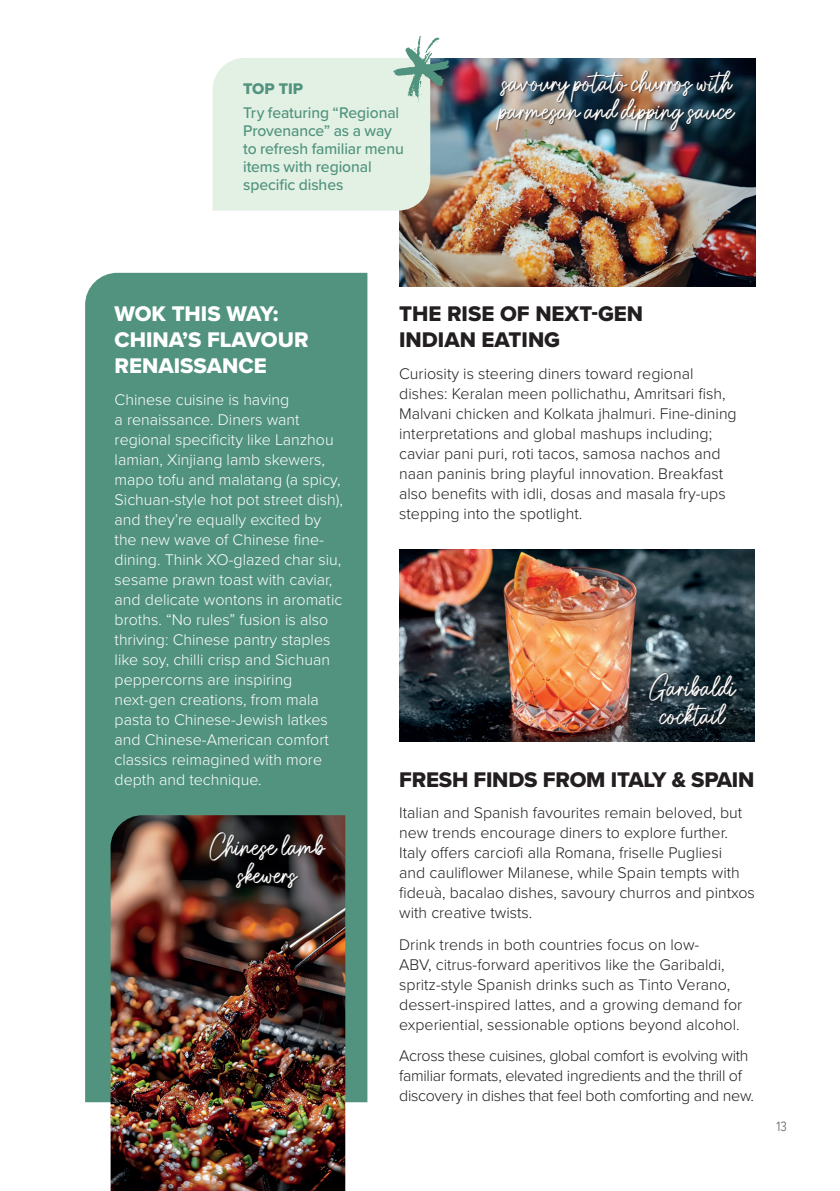
<style>
.page{position:relative;width:840px;height:1191px;background:#fff}
.page>*{position:absolute;margin:0;border:0;box-sizing:border-box;transform-origin:0 0}
.Sub_Header_1{font:22px/26px "Proxima Nova Extrabld";letter-spacing:-.005em;color:#231f20}
.Sub_Header_2{font:22px/26px "Proxima Nova Extrabld";color:#fff}
.Sub_Header_1-2{font:20px/28px "Gatteway Signature";color:#fff;text-align:center}
.Sub_Header_1-3{font:300 16px/20px "Proxima Nova";color:#231f20}
.Sub_Header_1-4{font:300 16px/20px "Proxima Nova";color:#fff}
.Sub_Header_1-5{font:300 16px/20px "Proxima Nova";letter-spacing:-.02em;color:#231f20}
.t1{font:500 16px/18px "Proxima Nova";letter-spacing:-.005em;color:#51937e}
.t2{font:16px "Proxima Nova Extrabld";color:#51937e}
.t3{font:300 14px "Proxima Nova Cond";color:#57585a}
</style>
<div class="page">
<div style="left:85px;top:273px;width:282px;height:829px;background:#51937e"></div>
<img style="left:110px;top:815px;width:235px;height:376px">
<img style="left:399px;top:58px;width:355px;height:229px">
<svg style="left:212px;top:36px;width:237px;height:175px;background:#dbe8de"></svg>
<div style="left:495px;top:71px;width:242px;height:62px;background:#231f20;opacity:.75"></div>
<div style="left:209px;top:831px;width:119px;height:58px;background:#231f20;opacity:.75"></div>
<img style="left:399px;top:549px;width:355px;height:193px">
<div style="left:649px;top:673px;width:89px;height:56px;background:#231f20;opacity:.75"></div>
<p class="t2" style="left:243px;top:77px;width:62px">TOP TIP</p>
<p class="t1" style="left:243px;top:103px;width:162px">Try featuring “Regional<br>Provenance” as a way to refresh familiar menu items with regional specific dishes</p>
<p class="Sub_Header_1-2" style="left:499px;top:71px;width:236px;text-align:left">savoury potato churros with parmesan and dipping sauce</p>
<p class="Sub_Header_2" style="left:114px;top:301px;width:195px">WOK THIS WAY:<br>CHINA’S FLAVOUR<br>RENAISSANCE</p>
<p class="Sub_Header_1-4" style="left:114px;top:388px;width:230px">Chinese cuisine is having<br>a renaissance. Diners want regional specificity like Lanzhou lamian, Xinjiang lamb skewers, mapo tofu and malatang (a spicy,<br>Sichuan-style hot pot street dish), and they’re equally excited by the new wave of Chinese fine&shy;dining. Think XO-glazed char siu, sesame prawn toast with caviar, and delicate wontons in aromatic broths. “No rules” fusion is also thriving: Chinese pantry staples like soy, chilli crisp and Sichuan peppercorns are inspiring next-gen creations, from mala pasta to Chinese-Jewish latkes and Chinese-American comfort classics reimagined with more depth and technique.</p>
<p class="Sub_Header_1-2" style="left:209px;top:833px;width:117px">Chinese lamb skewers</p>
<p class="Sub_Header_1" style="left:399px;top:301px;width:245px">THE RISE OF NEXT-GEN<br>INDIAN EATING</p>
<p class="Sub_Header_1-3" style="left:399px;top:362px;width:339px">Curiosity is steering diners toward regional dishes: Keralan meen pollichathu, Amritsari fish, Malvani chicken and Kolkata jhalmuri. Fine-dining interpretations and global mashups including; caviar pani puri, roti tacos, samosa nachos and naan paninis bring playful innovation. Breakfast also benefits with idli, dosas and masala fry-ups stepping into the spotlight.</p>
<p class="Sub_Header_1-2" style="left:649px;top:675px;width:87px">Garibaldi cocktail</p>
<p class="Sub_Header_1" style="left:399px;top:766px;width:356px">FRESH FINDS FROM ITALY &amp; SPAIN</p>
<p class="Sub_Header_1-3" style="left:399px;top:802px;width:357px">Italian and Spanish favourites remain beloved, but new trends encourage diners to explore further.<br>Italy offers carciofi alla Romana, friselle Pugliesi<br>and cauliflower Milanese, while Spain tempts with fideuà, bacalao dishes, savoury churros and pintxos with creative twists.</p>
<p class="Sub_Header_1-3" style="left:399px;top:933px;width:344px">Drink trends in both countries focus on low-<br>ABV, citrus-forward aperitivos like the Garibaldi, spritz-style Spanish drinks such as Tinto Verano, dessert-inspired lattes, and a growing demand for experiential, sessionable options beyond alcohol.</p>
<p class="Sub_Header_1-5" style="left:399px;top:1044px;width:356px">Across these cuisines, global comfort is evolving with familiar formats, elevated ingredients and the thrill of discovery in dishes that feel both comforting and new.</p>
<p class="t3" style="left:776px;top:1115px;width:12px">13</p>
</div>
